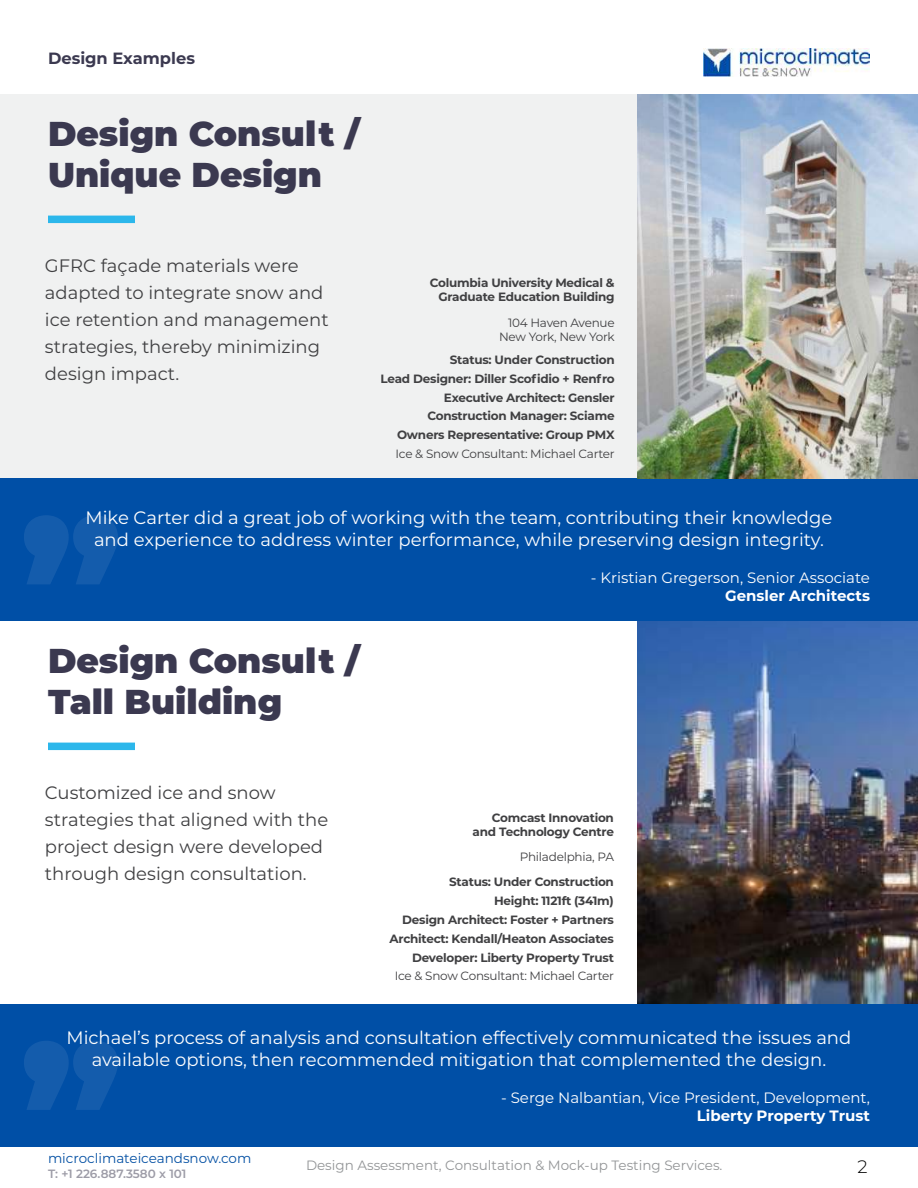
<style>
.page{position:relative;width:918px;height:1188px;background:#fff}
.page>*{position:absolute;margin:0;border:0;box-sizing:border-box;transform-origin:0 0}
.t1{font:900 34.5px/41.4px "Montserrat";color:#3b3950}
.t2{font:18px/21.6px "Montserrat";color:#fff;text-align:center}
.t3{font:18px/27px "Montserrat";color:#404042}
.t4{font:300 18px "Montserrat";color:#000}
.t5{font:700 16.35px "Montserrat";color:#3b3950}
.t6{font:15px "Montserrat";color:#fff}
.t7{font:700 15px "Montserrat";color:#fff}
.t8{font:13.5px "Montserrat";color:#939597}
.t9{font:13.5px "Montserrat";color:#0551a4}
.t10{font:700 12px/18.9px "Montserrat";letter-spacing:-.02em;color:#404042;text-align:right}
.t11{font:12px/14.4px "Montserrat";letter-spacing:-.02em;color:#404042;text-align:right}
.t12{font:600 12px "Montserrat";color:#9d9ca7}
</style>
<div class="page">
<div style="left:0;top:94px;width:918px;height:386px;background:#f0f1f1"></div>
<div style="left:0;top:478px;width:918px;height:143px;background:#004fa6"></div>
<div style="left:48px;top:216px;width:87px;height:7px;background:#2cb7eb"></div>
<div style="left:48px;top:743px;width:87px;height:7px;background:#2cb7eb"></div>
<img style="left:638px;top:94px;width:280px;height:385px">
<svg style="left:24px;top:515px;width:94px;height:69px"></svg>
<img style="left:638px;top:621px;width:280px;height:383px">
<img style="left:704px;top:48px;width:166px;height:29px">
<div style="left:0;top:1004px;width:918px;height:143px;background:#004fa6"></div>
<svg style="left:24px;top:1041px;width:94px;height:69px"></svg>
<h3 class="t5" style="left:48px;top:50px;width:149px">Design Examples</h3>
<h1 class="t1" style="left:48px;top:114px;width:314px">Design Consult /<br>Unique Design</h1>
<h2 class="t3" style="left:45px;top:253px;width:285px">GFRC façade materials were adapted to integrate snow and ice retention and management strategies, thereby minimizing design impact.</h2>
<p class="t10" style="left:430px;top:276px;width:186px;line-height:14.4px">Columbia University Medical &amp;<br>Graduate Education Building</p>
<p class="t11" style="left:499px;top:317px;width:117px">104 Haven Avenue<br>New York, New York</p>
<p class="t10" style="left:381px;top:350px;width:236px">Status: Under Construction<br>Lead Designer: Diller Scofidio + Renfro<br>Executive Architect: Gensler<br>Construction Manager: Sciame<br>Owners Representative: Group PMX</p>
<p class="t11" style="left:396px;top:448px;width:221px">Ice &amp; Snow Consultant: Michael Carter</p>
<h2 class="t2" style="left:86px;top:508px;width:748px">Mike Carter did a great job of working with the team, contributing their knowledge and experience to address winter performance, while preserving design integrity.</h2>
<p class="t6" style="left:591px;top:572px;width:281px">- Kristian Gregerson, Senior Associate</p>
<p class="t7" style="left:725px;top:588px;width:146px">Gensler Architects</p>
<h1 class="t1" style="left:48px;top:641px;width:314px">Design Consult /<br>Tall Building</h1>
<h2 class="t3" style="left:45px;top:780px;width:285px">Customized ice and snow strategies that aligned with the project design were developed through design consultation.</h2>
<p class="t10" style="left:473px;top:811px;width:143px;line-height:14.4px">Comcast Innovation and Technology Centre</p>
<p class="t11" style="left:520px;top:851px;width:96px">Philadelphia, PA</p>
<p class="t10" style="left:390px;top:873px;width:226px">Status: Under Construction<br>Height: 1121ft (341m)<br>Design Architect: Foster + Partners<br>Architect: Kendall/Heaton Associates<br>Developer: Liberty Property Trust</p>
<p class="t11" style="left:395px;top:970px;width:221px">Ice &amp; Snow Consultant: Michael Carter</p>
<h2 class="t2" style="left:67px;top:1029px;width:786px">Michael’s process of analysis and consultation effectively communicated the issues and available options, then recommended mitigation that complemented the design.</h2>
<p class="t6" style="left:501px;top:1092px;width:370px">- Serge Nalbantian, Vice President, Development,</p>
<p class="t7" style="left:697px;top:1109px;width:175px">Liberty Property Trust</p>
<p class="t8" style="left:306px;top:1160px;width:418px">Design Assessment, Consultation &amp; Mock-up Testing Services.</p>
<p class="t9" style="left:48px;top:1153px;width:205px">microclimateiceandsnow.com</p>
<p class="t12" style="left:48px;top:1167px;width:140px">T: +1 226.887.3580 x 101</p>
<h2 class="t4" style="left:857px;top:1156px;width:12px">2</h2>
</div>
